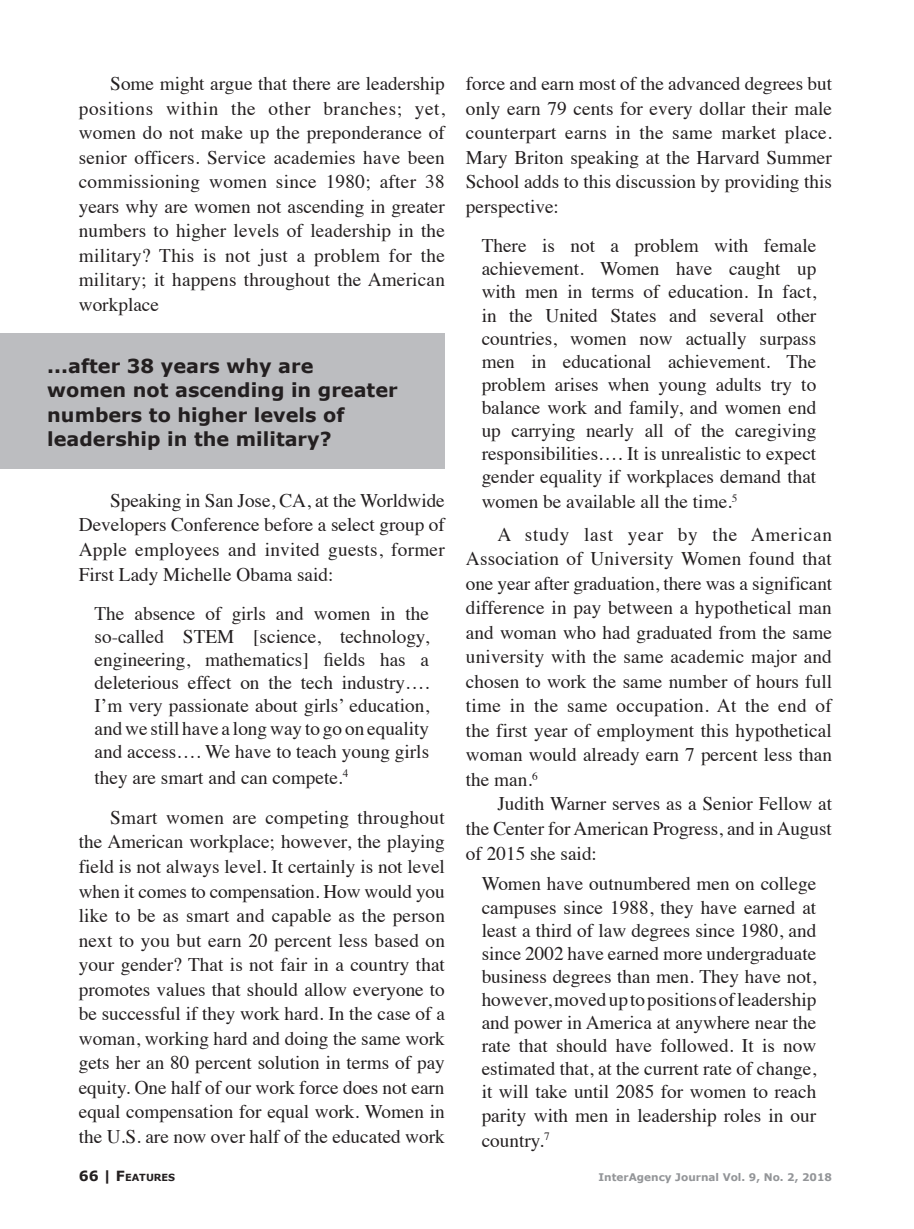
<style>
.page{position:relative;width:914px;height:1229px;background:#fff}
.page>*{position:absolute;margin:0;border:0;box-sizing:border-box;transform-origin:0 0}
.Long_Body_Quote_in_a{font:19.25px/24.5px "Times";color:#231f20;text-align:justify}
.Left_Pull_Quote{font:700 19.25px/24.5px "Verdana";color:#231f20}
.t1{font:700 10.5px "Verdana";color:#939598}
.t2{font:700 9.8px "Verdana";color:#231f20}
.s1{font-size:14px}
</style>
<div class="page">
<div style="left:0;top:333px;width:445px;height:136px;background:#bcbdc0"></div>
<p class="Long_Body_Quote_in_a" style="left:79px;top:70px;width:368px;text-indent:32px">Some might argue that there are leadership positions within the other branches; yet, women do not make up the preponderance of senior officers. Service academies have been commissioning women since 1980; after 38 years why are women not ascending in greater numbers to higher levels of leadership in the military? This is not just a problem for the military; it happens throughout the American workplace</p>
<p class="Left_Pull_Quote" style="left:47px;top:353px;width:352px">...after 38 years why are<br>women not ascending in greater numbers to higher levels of leadership in the military?</p>
<p class="Long_Body_Quote_in_a" style="left:79px;top:486px;width:367px;text-indent:32px">Speaking in San Jose, CA, at the Worldwide Developers Conference before a select group of Apple employees and invited guests, former First Lady Michelle Obama said:</p>
<p class="Long_Body_Quote_in_a" style="left:94px;top:600px;width:336px;line-height:23.1px">The absence of girls and women in the so-called STEM [science, technology, engineering, mathematics] fields has a deleterious effect on the tech industry….<br>I’m very passionate about girls’ education, and we still have a long way to go on equality and access…. We have to teach young girls</p>
<p class="Long_Body_Quote_in_a" style="left:94px;top:763px;width:255px">they are smart and can compete.<sup>4</sup></p>
<p class="Long_Body_Quote_in_a" style="left:79px;top:803px;width:368px;text-indent:32px">Smart women are competing throughout the American workplace; however, the playing field is not always level. It certainly is not level when it comes to compensation. How would you like to be as smart and capable as the person next to you but earn 20 percent less based on your gender? That is not fair in a country that promotes values that should allow everyone to be successful if they work hard. In the case of a woman, working hard and doing the same work gets her an 80 percent solution in terms of pay equity. One half of our work force does not earn equal compensation for equal work. Women in the U.S. are now over half of the educated work</p>
<p class="Long_Body_Quote_in_a" style="left:466px;top:70px;width:368px">force and earn most of the advanced degrees but only earn 79 cents for every dollar their male counterpart earns in the same market place.<br>Mary Briton speaking at the Harvard Summer School adds to this discussion by providing this perspective:</p>
<p class="Long_Body_Quote_in_a" style="left:481px;top:232px;width:336px;line-height:23.1px">There is not a problem with female achievement. Women have caught up with men in terms of education. In fact, in the United States and several other countries, women now actually surpass men in educational achievement. The problem arises when young adults try to balance work and family, and women end up carrying nearly all of the caregiving responsibilities…. It is unrealistic to expect gender equality if workplaces demand that</p>
<p class="Long_Body_Quote_in_a" style="left:481px;top:488px;width:257px">women be available all the time.<sup>5</sup></p>
<p class="Long_Body_Quote_in_a" style="left:466px;top:520px;width:368px;text-indent:32px">A study last year by the American Association of University Women found that one year after graduation, there was a significant difference in pay between a hypothetical man and woman who had graduated from the same university with the same academic major and chosen to work the same number of hours full time in the same occupation. At the end of the first year of employment this hypothetical woman would already earn 7 percent less than the man.<sup>6</sup></p>
<p class="Long_Body_Quote_in_a" style="left:466px;top:790px;width:367px;text-indent:32px">Judith Warner serves as a Senior Fellow at the Center for American Progress, and in August of 2015 she said:</p>
<p class="Long_Body_Quote_in_a" style="left:481px;top:870px;width:336px;line-height:23.1px">Women have outnumbered men on college campuses since 1988, they have earned at least a third of law degrees since 1980, and since 2002 have earned more undergraduate business degrees than men. They have not, however, moved up to positions of leadership and power in America at anywhere near the rate that should have followed. It is now estimated that, at the current rate of change, it will take until 2085 for women to reach parity with men in leadership roles in our</p>
<p class="Long_Body_Quote_in_a" style="left:481px;top:1126px;width:69px">country.<sup>7</sup></p>
<p class="t2" style="left:79px;top:1171px;width:98px"><span class="s1">66 |</span> <span class="s1">F</span>EATURES</p>
<p class="t1" style="left:598px;top:1170px;width:235px">InterAgency Journal Vol. 9, No. 2, 2018</p>
</div>
